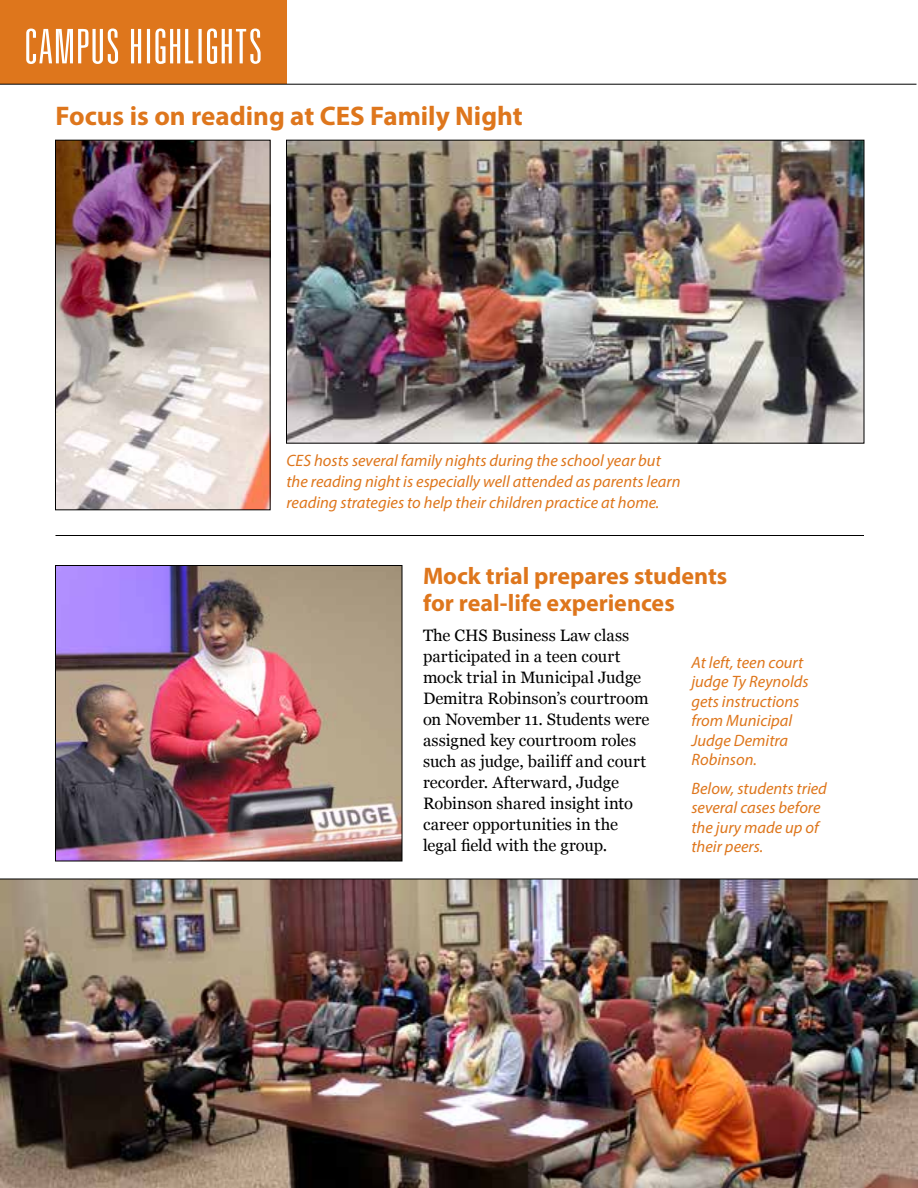
<style>
.page{position:relative;width:918px;height:1188px;background:#fff}
.page>*{position:absolute;margin:0;border:0;box-sizing:border-box;transform-origin:0 0}
.t1{font:700 27px "Myriad Pro";color:#de761c}
.t2{font:700 24px/27px "Myriad Pro";color:#de761c}
.t3{font:italic 16.5px/19.5px "Myriad Pro";color:#de761c}
.t4{font:16.5px/21px "Georgia";color:#000}
</style>
<div class="page">
<div style="left:0;top:0;width:286px;height:84px;background:#de761c"></div>
<hr style="left:0;top:84px;width:916px;height:1px;background:#000">
<svg style="left:26px;top:28px;width:235px;height:36px"></svg>
<img style="left:0;top:879px;width:918px;height:309px">
<img style="left:57px;top:567px;width:343px;height:292px">
<div style="left:55px;top:565px;width:347px;height:296px;border:1px solid #000"></div>
<img style="left:57px;top:142px;width:212px;height:366px">
<div style="left:55px;top:140px;width:216px;height:370px;border:1px solid #000"></div>
<img style="left:288px;top:142px;width:574px;height:300px">
<hr style="left:56px;top:535px;width:808px;height:1px;background:#000">
<h1 class="t1" style="left:56px;top:98px;width:469px">Focus is on reading at CES Family Night</h1>
<p class="t3" style="left:286px;top:450px;width:396px;line-height:21px">CES hosts several family nights during the school year but the reading night is especially well attended as parents learn reading strategies to help their children practice at home.</p>
<h2 class="t2" style="left:423px;top:561px;width:306px">Mock trial prepares students for real-life experiences</h2>
<p class="t4" style="left:423px;top:625px;width:228px">The CHS Business Law class participated in a teen court mock trial in Municipal Judge<br>Demitra Robinson’s courtroom on November 11. Students were assigned key courtroom roles such as judge, bailiff and court recorder. Afterward, Judge<br>Robinson shared insight into career opportunities in the legal field with the group.</p>
<p class="t3" style="left:692px;top:652px;width:119px">At left, teen court judge Ty Reynolds gets instructions from Municipal<br>Judge Demitra<br>Robinson.</p>
<p class="t3" style="left:692px;top:778px;width:137px">Below, students tried several cases before the jury made up of their peers.</p>
</div>
